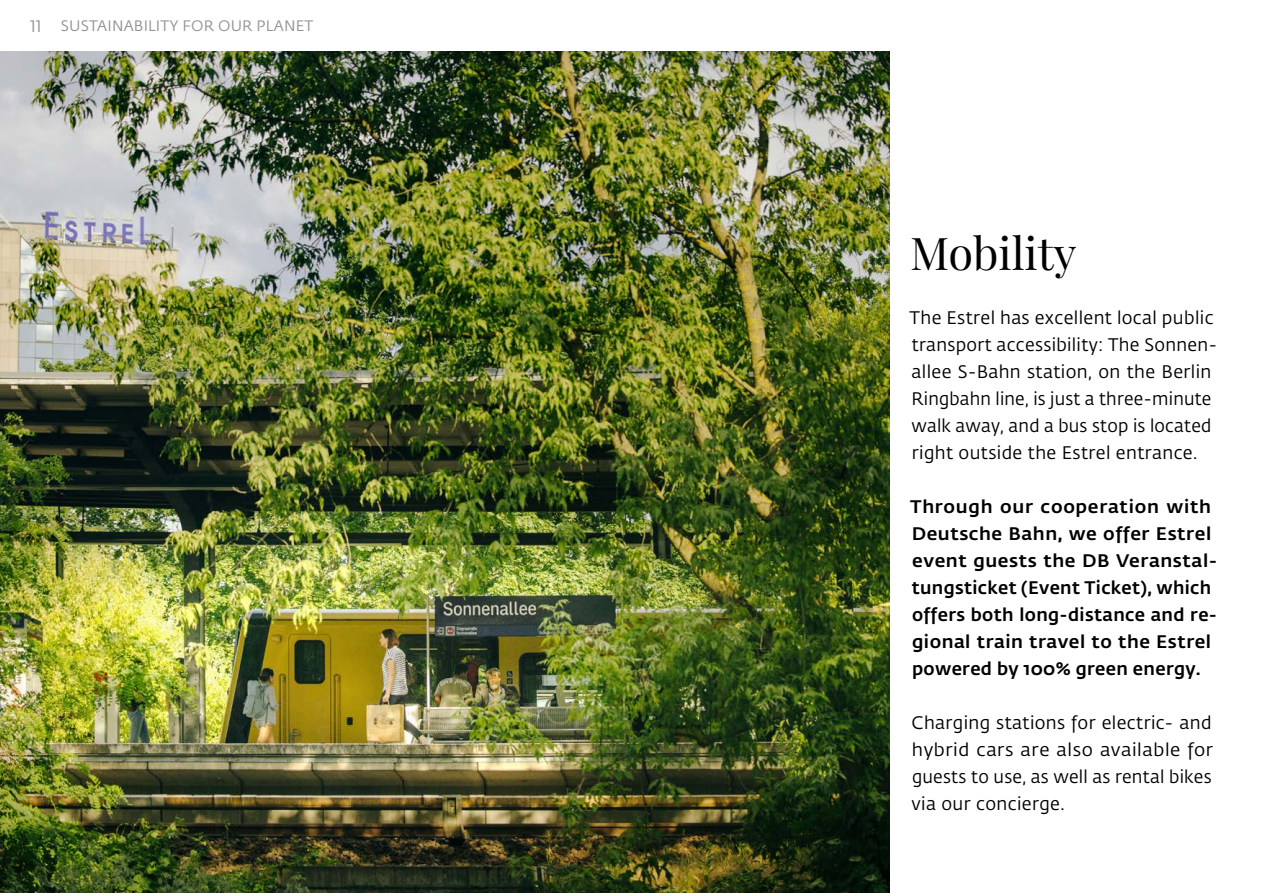
<style>
.page{position:relative;width:1263px;height:893px;background:#fff}
.page>*{position:absolute;margin:0;border:0;box-sizing:border-box;transform-origin:0 0}
.t1{font:45px "Playfair Display";color:#000}
.t2{font:18px/27px "Fedra Sans Std";letter-spacing:.015em;color:#000}
.t3{font:500 18px/27px "Fedra Sans Std";letter-spacing:.025em;color:#000;scale:1.04 1}
.t4{font:16.5px "Fedra Sans Std";color:#929292}
.t5{font:15px "Fedra Sans Std";letter-spacing:.01em;color:#929292}
</style>
<div class="page">
<img style="left:0;top:51px;width:889px;height:842px">
<p class="t4" style="left:30px;top:16px;width:13px">11</p>
<p class="t5" style="left:61px;top:17px;width:254px">SUSTAINABILITY FOR OUR PLANET</p>
<h1 class="t1" style="left:910px;top:218px;width:168px">Mobility</h1>
<p class="t2" style="left:910px;top:304px;width:309px">The Estrel has excellent local public transport accessibility: The Sonnen&shy;allee S-Bahn station, on the Berlin Ringbahn line, is just a three-minute walk away, and a bus stop is located right outside the Estrel entrance.</p>
<p class="t3" style="left:910px;top:493px;width:297px">Through our cooperation with<br>Deutsche Bahn, we offer Estrel event guests the DB Veranstal&shy;tungsticket (Event Ticket), which offers both long-distance and re&shy;gional train travel to the Estrel powered by 100% green energy.</p>
<p class="t2" style="left:911px;top:709px;width:303px;text-align:justify">Charging stations for electric- and hybrid cars are also available for guests to use, as well as rental bikes via our concierge.</p>
</div>
